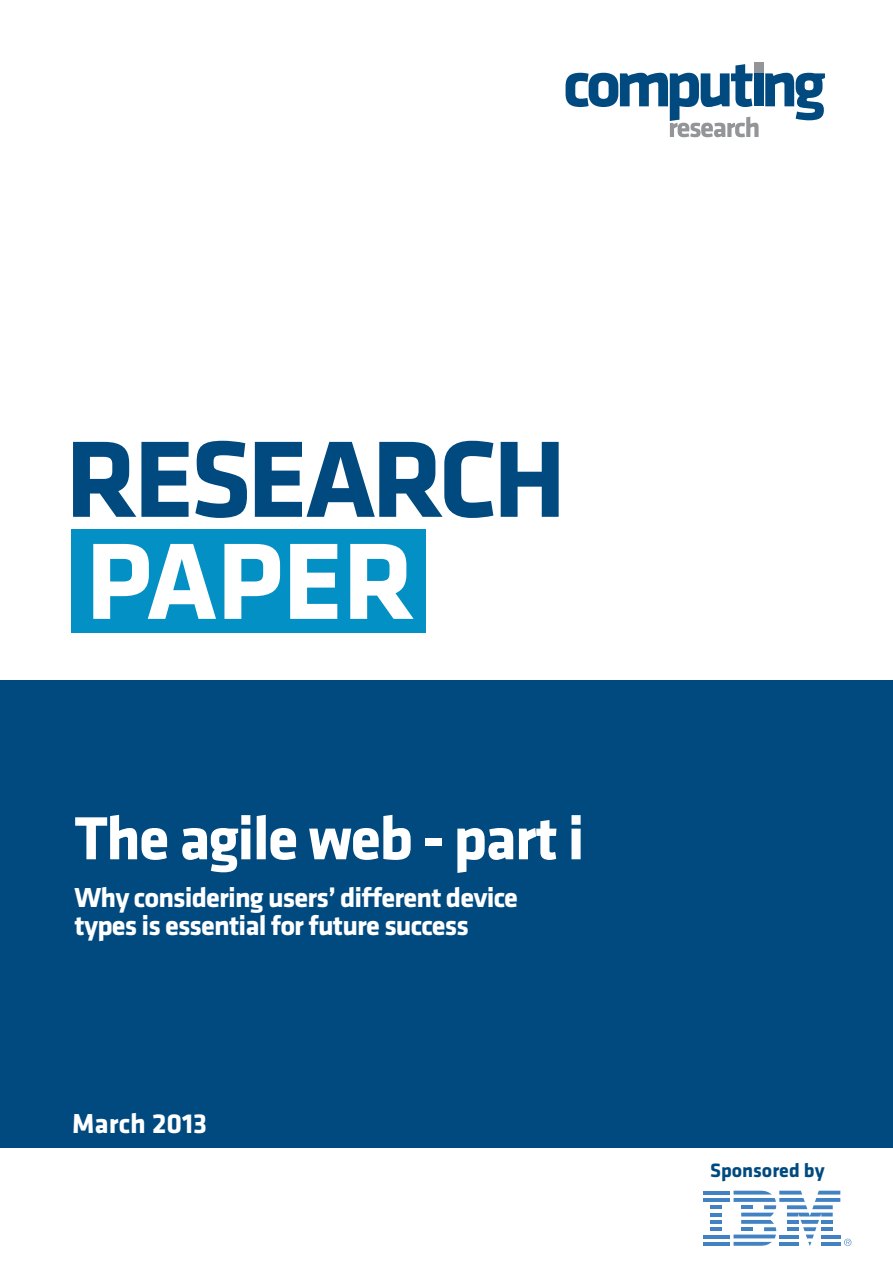
<style>
.page{position:relative;width:893px;height:1263px;background:#fff}
.page>*{position:absolute;margin:0;border:0;box-sizing:border-box;transform-origin:0 0}
.t1{font:700 112.5px "Klavika";letter-spacing:-.035em;color:#004a80}
.t2{font:700 112.5px "Klavika";color:#fff}
.t3{font:700 63px "Klavika";letter-spacing:-.03em;color:#fff}
.t4{font:700 28.5px/28.5px "Klavika";letter-spacing:-.03em;color:#fff}
.t5{font:700 28.5px "Klavika";color:#fff}
.t6{font:700 20.1px "Klavika";color:#004a80}
</style>
<div class="page">
<div style="left:72px;top:529px;width:354px;height:104px;background:#0391c5"></div>
<div style="left:0;top:681px;width:893px;height:467px;background:#004a80"></div>
<div style="left:754px;top:62px;width:10px;height:11px;background:#939598"></div>
<div style="left:754px;top:73px;width:10px;height:33px;background:#004a80"></div>
<svg style="left:765px;top:73px;width:60px;height:47px"></svg>
<svg style="left:566px;top:64px;width:193px;height:73px"></svg>
<hr style="left:703px;top:1191px;width:27px;height:3px;background:#4282c3">
<hr style="left:703px;top:1198px;width:27px;height:4px;background:#4282c3">
<svg style="left:703px;top:1235px;width:27px;height:3px"></svg>
<hr style="left:711px;top:1227px;width:11px;height:4px;background:#4282c3">
<hr style="left:711px;top:1220px;width:11px;height:4px;background:#4282c3">
<svg style="left:711px;top:1213px;width:11px;height:3px"></svg>
<hr style="left:711px;top:1205px;width:11px;height:4px;background:#4282c3">
<hr style="left:703px;top:1242px;width:27px;height:4px;background:#4282c3">
<svg style="left:733px;top:1191px;width:118px;height:55px"></svg>
<h1 class="t1" style="left:66px;top:398px;width:502px">RESEARCH</h1>
<h1 class="t2" style="left:86px;top:500px;width:331px">PAPER</h1>
<h2 class="t3" style="left:74px;top:793px;width:512px">The agile web - part i</h2>
<p class="t4" style="left:74px;top:882px;width:445px">Why considering users’ different device types is essential for future success</p>
<p class="t5" style="left:72px;top:1103px;width:136px">March 2013</p>
<p class="t6" style="left:710px;top:1156px;width:116px">Sponsored by</p>
</div>
